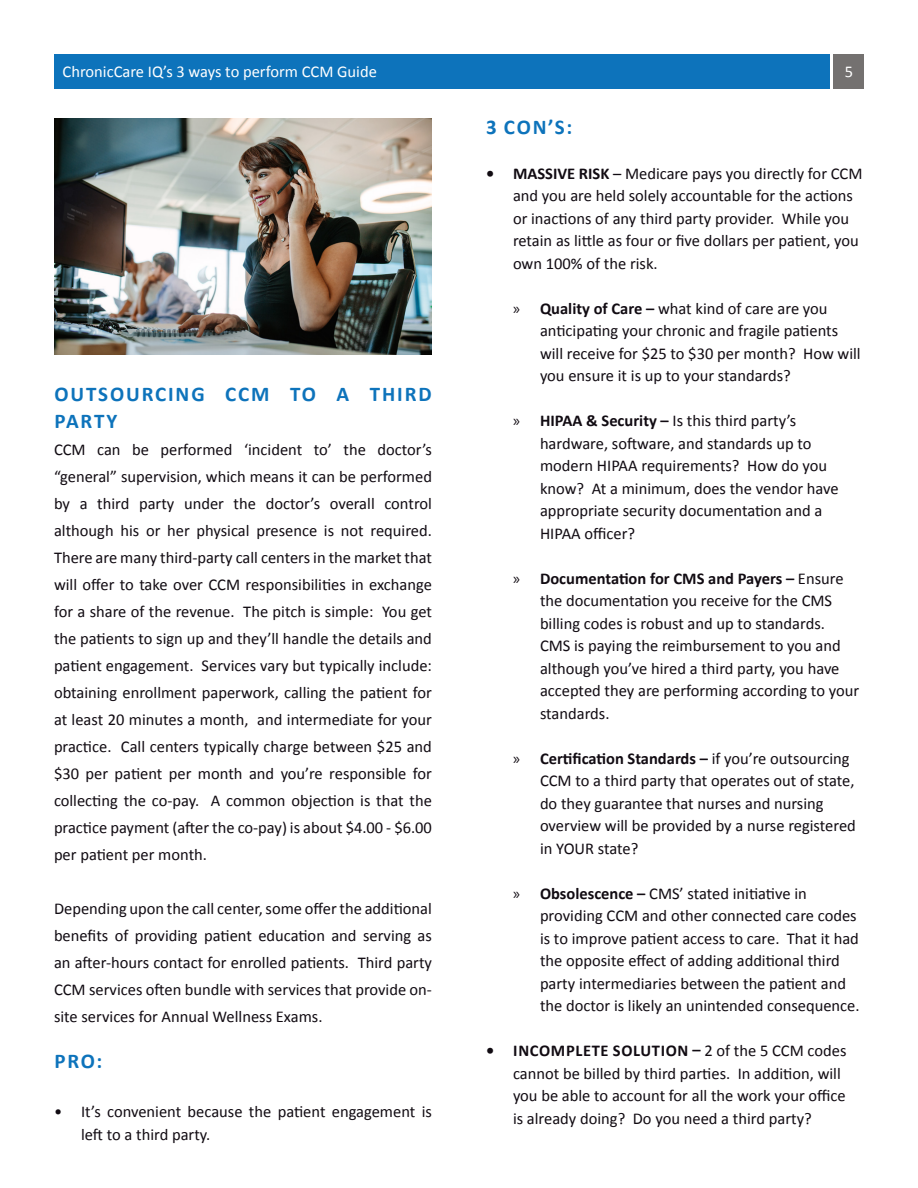
<style>
.page{position:relative;width:918px;height:1188px;background:#fff}
.page>*{position:absolute;margin:0;border:0;box-sizing:border-box;transform-origin:0 0}
.t1{font:700 21px/27px "Calibri";letter-spacing:.09em;color:#0d73bb}
.t2{font:16.5px/22.5px "Calibri";color:#110b12}
.t3{font:16.5px "Calibri";color:#fff}
.s1{font-weight:700}
.s2{font-family:"Myriad Pro"}
</style>
<div class="page">
<div style="left:54px;top:54px;width:776px;height:34px;background:#0d73bb"></div>
<div style="left:834px;top:54px;width:30px;height:34px;background:#747170"></div>
<img style="left:54px;top:118px;width:378px;height:236px">
<p class="t3" style="left:63px;top:60px;width:316px">ChronicCare IQ’s 3 ways to perform CCM Guide</p>
<p class="t3" style="left:845px;top:60px;width:10px">5</p>
<p class="t1" style="left:54px;top:380px;width:379px">OUTSOURCING CCM TO A THIRD<br>PARTY</p>
<p class="t2" style="left:54px;top:435px;width:380px;line-height:27px;text-align:justify">CCM can be performed ‘incident to’ the doctor’s “general” supervision, which means it can be performed by a third party under the doctor’s overall control although his or her physical presence is not required.<br>There are many third-party call centers in the market that will offer to take over CCM responsibilities in exchange for a share of the revenue. The pitch is simple: You get the patients to sign up and they’ll handle the details and patient engagement. Services vary but typically include: obtaining enrollment paperwork, calling the patient for at least 20 minutes a month, and intermediate for your practice. Call centers typically charge between $25 and $30 per patient per month and you’re responsible for collecting the co-pay. A common objection is that the practice payment (after the co-pay) is about $4.00 - $6.00 per patient per month.</p>
<p class="t2" style="left:54px;top:894px;width:380px;line-height:27px;text-align:justify">Depending upon the call center, some offer the additional benefits of providing patient education and serving as an after-hours contact for enrolled patients. Third party CCM services often bundle with services that provide on&shy;site services for Annual Wellness Exams.</p>
<p class="t1" style="left:54px;top:1047px;width:49px">PRO:</p>
<p class="t2" style="left:81px;top:1100px;width:352px;text-indent:-27px">• It’s convenient because the patient engagement is left to a third party.</p>
<p class="t1" style="left:486px;top:113px;width:88px">3 CON’S:</p>
<p class="t2" style="left:513px;top:162px;width:351px;text-indent:-27px"><span class="s1">• MASSIVE RISK</span> – Medicare pays you directly for CCM and you are held solely accountable for the actions or inactions of any third party provider. While you retain as little as four or five dollars per patient, you own 100% of the risk.</p>
<p class="t2" style="left:540px;top:297px;width:322px;text-indent:-27px"><span class="s2">»</span> <span class="s1">Quality of Care –</span> what kind of care are you anticipating your chronic and fragile patients will receive for $25 to $30 per month? How will you ensure it is up to your standards?</p>
<p class="t2" style="left:540px;top:409px;width:300px;text-indent:-27px"><span class="s2">»</span> <span class="s1">HIPAA &amp; Security –</span> Is this third party’s hardware, software, and standards up to modern HIPAA requirements? How do you know? At a minimum, does the vendor have appropriate security documentation and a HIPAA officer?</p>
<p class="t2" style="left:540px;top:567px;width:321px;text-indent:-27px"><span class="s2">»</span> <span class="s1">Documentation for CMS and Payers –</span> Ensure the documentation you receive for the CMS billing codes is robust and up to standards.<br>CMS is paying the reimbursement to you and although you’ve hired a third party, you have accepted they are performing according to your standards.</p>
<p class="t2" style="left:540px;top:747px;width:317px;text-indent:-27px"><span class="s2">»</span> <span class="s1">Certification Standards –</span> if you’re outsourcing CCM to a third party that operates out of state, do they guarantee that nurses and nursing overview will be provided by a nurse registered in YOUR state?</p>
<p class="t2" style="left:540px;top:882px;width:321px;text-indent:-27px"><span class="s2">»</span> <span class="s1">Obsolescence –</span> CMS’ stated initiative in providing CCM and other connected care codes is to improve patient access to care. That it had the opposite effect of adding additional third party intermediaries between the patient and the doctor is likely an unintended consequence.</p>
<p class="t2" style="left:513px;top:1039px;width:335px;text-indent:-27px"><span class="s1">• INCOMPLETE SOLUTION –</span> 2 of the 5 CCM codes cannot be billed by third parties. In addition, will you be able to account for all the work your office is already doing? Do you need a third party?</p>
</div>
